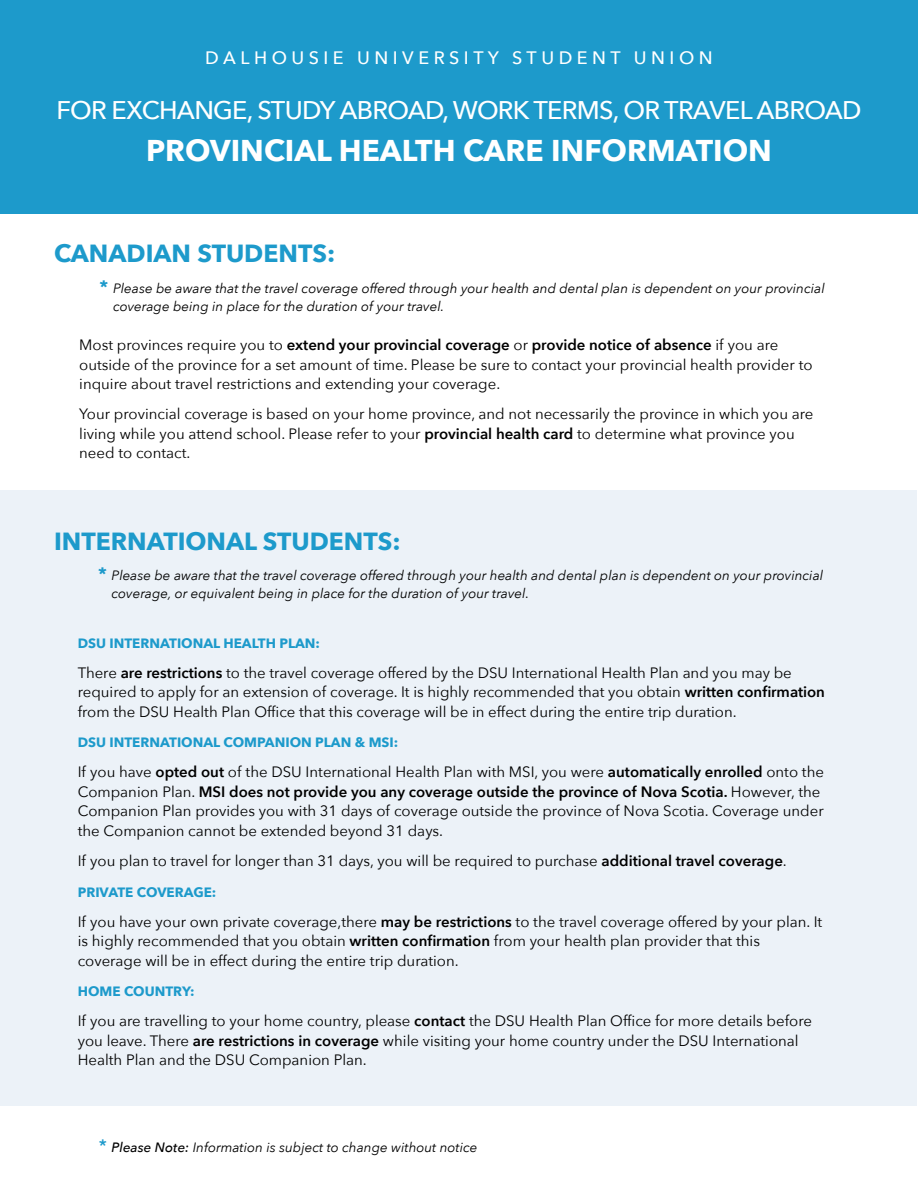
<style>
.page{position:relative;width:918px;height:1188px;background:#fff}
.page>*{position:absolute;margin:0;border:0;box-sizing:border-box;transform-origin:0 0}
.t1{font:700 30px "Avenir Next";color:#fff}
.t2{font:500 25.5px "Avenir Next";letter-spacing:-.03em;color:#fff}
.t3{font:700 24.75px "Avenir Next";color:#1d9acb}
.t4{font:500 18px "Avenir Next";letter-spacing:.25em;color:#fff}
.t5{font:15px/19.5px "Avenir Next";color:#000}
.t6{font:italic 13.5px/18px "Avenir Next";color:#000}
.t7{font:700 13.5px "Avenir Next";color:#1d9acb}
.s1{font-weight:700;font-style:normal;font-size:18px;color:#1d9acb}
.s2{font-weight:600}
.s3{font-weight:500;font-size:18px;color:#1d9acb}
.s4{font-weight:500}
</style>
<div class="page">
<div style="left:1px;top:491px;width:916px;height:615px;background:#ecf2f8"></div>
<div style="left:0;top:0;width:918px;height:214px;background:#1d9acb"></div>
<p class="t4" style="left:205px;top:42px;width:509px">DALHOUSIE UNIVERSITY STUDENT UNION</p>
<h2 class="t2" style="left:56px;top:89px;width:807px">FOR EXCHANGE, STUDY ABROAD, WORK TERMS, OR TRAVEL ABROAD</h2>
<h1 class="t1" style="left:146px;top:125px;width:627px">PROVINCIAL HEALTH CARE INFORMATION</h1>
<h3 class="t3" style="left:54px;top:232px;width:283px">CANADIAN STUDENTS:</h3>
<p class="t6" style="left:113px;top:279px;width:713px;text-indent:-14px"><span class="s1">*</span> Please be aware that the travel coverage offered through your health and dental plan is dependent on your provincial coverage being in place for the duration of your travel.</p>
<p class="t5" style="left:79px;top:335px;width:735px">Most provinces require you to <span class="s2">extend your provincial coverage</span> or <span class="s2">provide notice of absence</span> if you are outside of the province for a set amount of time. Please be sure to contact your provincial health provider to inquire about travel restrictions and extending your coverage.</p>
<p class="t5" style="left:79px;top:404px;width:736px">Your provincial coverage is based on your home province, and not necessarily the province in which you are living while you attend school. Please refer to your <span class="s2">provincial health card</span> to determine what province you need to contact.</p>
<h3 class="t3" style="left:54px;top:520px;width:348px">INTERNATIONAL STUDENTS:</h3>
<p class="t6" style="left:112px;top:565px;width:713px;text-indent:-14px"><span class="s1">*</span> Please be aware that the travel coverage offered through your health and dental plan is dependent on your provincial coverage, or equivalent being in place for the duration of your travel.</p>
<p class="t7" style="left:78px;top:631px;width:244px">DSU INTERNATIONAL HEALTH PLAN:</p>
<p class="t5" style="left:78px;top:662px;width:749px">There <span class="s2">are restrictions</span> to the travel coverage offered by the DSU International Health Plan and you may be required to apply for an extension of coverage. It is highly recommended that you obtain <span class="s2">written confirmation </span>from the DSU Health Plan Office that this coverage will be in effect during the entire trip duration.</p>
<p class="t7" style="left:78px;top:731px;width:322px">DSU INTERNATIONAL COMPANION PLAN &amp; MSI:</p>
<p class="t5" style="left:78px;top:762px;width:748px">If you have <span class="s2">opted out</span> of the DSU International Health Plan with MSI, you were <span class="s2">automatically enrolled</span> onto the Companion Plan. <span class="s2">MSI does not provide you any coverage outside the province of Nova Scotia.</span> However, the Companion Plan provides you with 31 days of coverage outside the province of Nova Scotia. Coverage under the Companion cannot be extended beyond 31 days.</p>
<p class="t5" style="left:78px;top:851px;width:711px">If you plan to travel for longer than 31 days, you will be required to purchase <span class="s2">additional travel coverage</span>.</p>
<p class="t7" style="left:78px;top:880px;width:140px">PRIVATE COVERAGE:</p>
<p class="t5" style="left:78px;top:911px;width:746px">If you have your own private coverage,there <span class="s2">may be restrictions</span> to the travel coverage offered by your plan. It is highly recommended that you obtain <span class="s2">written confirmation</span> from your health plan provider that this coverage will be in effect during the entire trip duration.</p>
<p class="t7" style="left:78px;top:980px;width:118px">HOME COUNTRY:</p>
<p class="t5" style="left:78px;top:1011px;width:736px">If you are travelling to your home country, please <span class="s2">contact</span> the DSU Health Plan Office for more details before you leave. There <span class="s2">are restrictions in coverage</span> while visiting your home country under the DSU International<br>Health Plan and the DSU Companion Plan.</p>
<p class="t6" style="left:98px;top:1138px;width:381px"><span class="s3">*</span> <span class="s4">Please Note:</span> Information is subject to change without notice</p>
</div>
